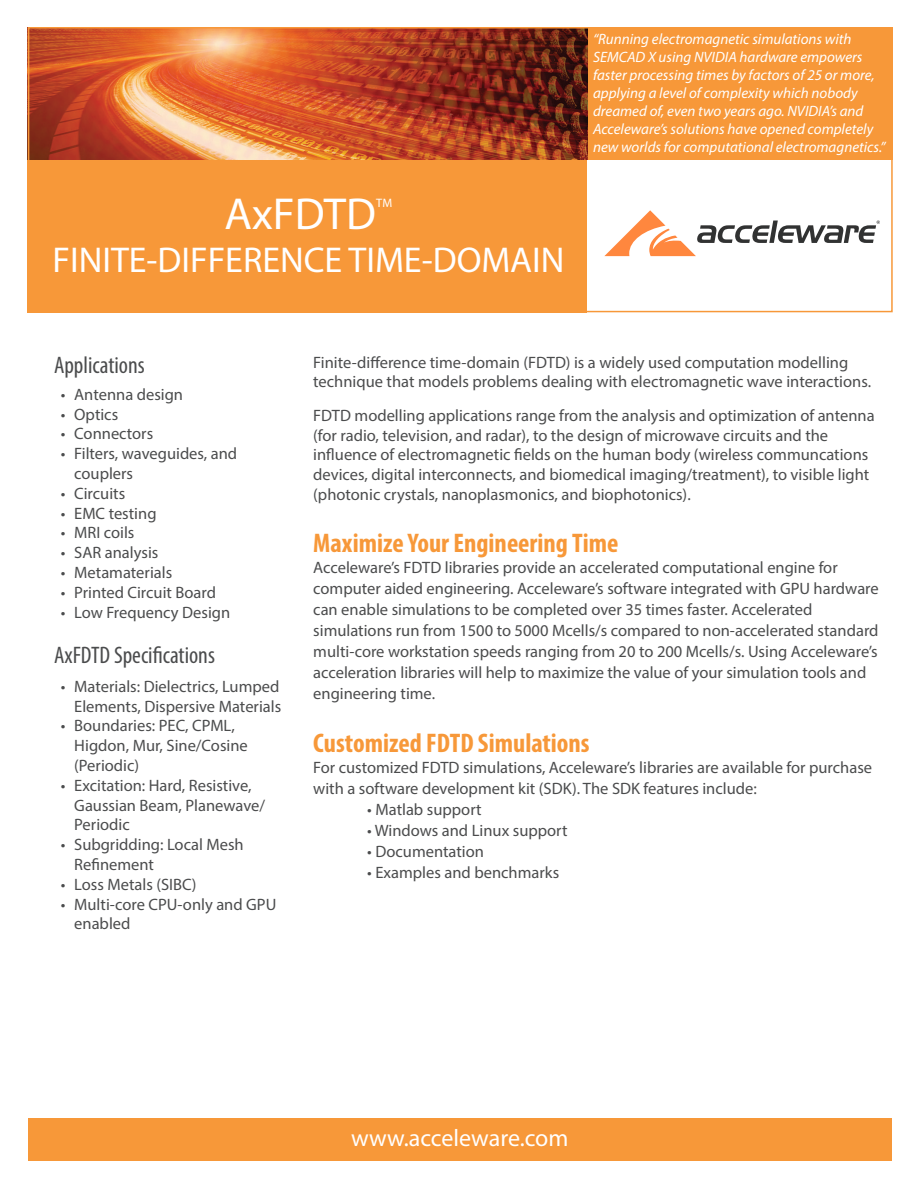
<style>
.page{position:relative;width:918px;height:1188px;background:#fff}
.page>*{position:absolute;margin:0;border:0;box-sizing:border-box;transform-origin:0 0}
.t1{font:45px "Myriad Pro";color:#fff}
.t2{font:36px "Myriad Pro";color:#fff}
.t3{font:700 condensed 27px "Myriad Pro";color:#f79839}
.t4{font:condensed 24px "Myriad Pro";color:#4b4c4d}
.t5{font:24px "Myriad Pro";color:#fff}
.t6{font:16.5px/19.8px "Myriad Pro";color:#4b4c4d}
.t7{font:italic 15px/18px "Myriad Pro";color:#fff}
.t8{font:12.3px "Myriad Pro";color:#fff}
</style>
<div class="page">
<div style="left:28px;top:1118px;width:864px;height:43px;background:#f79839"></div>
<div style="left:587px;top:27px;width:306px;height:133px;background:#f79839"></div>
<img style="left:31px;top:30px;width:556px;height:130px">
<div style="left:28px;top:160px;width:559px;height:152px;background:#f79839"></div>
<svg style="left:604px;top:210px;width:276px;height:46px"></svg>
<div style="left:28px;top:27px;width:865px;height:285px;border:2px solid #f79839"></div>
<p class="t1" style="left:225px;top:186px;width:153px">AxFDTD</p>
<p class="t8" style="left:376px;top:195px;width:18px">TM</p>
<p class="t2" style="left:53px;top:237px;width:513px">FINITE-DIFFERENCE TIME-DOMAIN</p>
<p class="t7" style="left:593px;top:30px;width:294px">“Running electromagnetic simulations with SEMCAD X using NVIDIA hardware empowers faster processing times by factors of 25 or more, applying a level of complexity which nobody dreamed of, even two years ago. NVIDIA’s and Acceleware’s solutions have opened completely new worlds for computational electromagnetics.”</p>
<p class="t4" style="left:54px;top:351px;width:92px">Applications</p>
<p class="t6" style="left:61px;top:384px;width:124px">• Antenna design</p>
<p class="t6" style="left:61px;top:404px;width:59px">• Optics</p>
<p class="t6" style="left:61px;top:424px;width:94px">• Connectors</p>
<p class="t6" style="left:74px;top:444px;width:165px;text-indent:-14px">• Filters, waveguides, and couplers</p>
<p class="t6" style="left:61px;top:483px;width:66px">• Circuits</p>
<p class="t6" style="left:61px;top:503px;width:97px">• EMC testing</p>
<p class="t6" style="left:61px;top:523px;width:75px">• MRI coils</p>
<p class="t6" style="left:61px;top:543px;width:99px">• SAR analysis</p>
<p class="t6" style="left:61px;top:562px;width:113px">• Metamaterials</p>
<p class="t6" style="left:61px;top:582px;width:157px">• Printed Circuit Board</p>
<p class="t6" style="left:61px;top:602px;width:171px">• Low Frequency Design</p>
<p class="t4" style="left:54px;top:641px;width:162px">AxFDTD Specifications</p>
<p class="t6" style="left:61px;top:676px;width:222px;text-align:right">• Materials: Dielectrics, Lumped<br>Elements, Dispersive Materials</p>
<p class="t6" style="left:74px;top:716px;width:175px;text-indent:-14px">• Boundaries: PEC, CPML,<br>Higdon, Mur, Sine/Cosine (Periodic)</p>
<p class="t6" style="left:74px;top:775px;width:192px;text-indent:-14px">• Excitation: Hard, Resistive,<br>Gaussian Beam, Planewave/<br>Periodic</p>
<p class="t6" style="left:74px;top:834px;width:171px;text-indent:-14px">• Subgridding: Local Mesh<br>Refinement</p>
<p class="t6" style="left:61px;top:874px;width:137px">• Loss Metals (SIBC)</p>
<p class="t6" style="left:74px;top:894px;width:204px;text-indent:-14px">• Multi-core CPU-only and GPU enabled</p>
<p class="t6" style="left:313px;top:352px;width:559px">Finite-difference time-domain (FDTD) is a widely used computation modelling technique that models problems dealing with electromagnetic wave interactions.</p>
<p class="t6" style="left:313px;top:405px;width:563px">FDTD modelling applications range from the analysis and optimization of antenna (for radio, television, and radar), to the design of microwave circuits and the influence of electromagnetic fields on the human body (wireless communcations devices, digital interconnects, and biomedical imaging/treatment), to visible light (photonic crystals, nanoplasmonics, and biophotonics).</p>
<p class="t3" style="left:313px;top:526px;width:307px">Maximize Your Engineering Time</p>
<p class="t6" style="left:313px;top:557px;width:567px;line-height:21px">Acceleware’s FDTD libraries provide an accelerated computational engine for computer aided engineering. Acceleware’s software integrated with GPU hardware can enable simulations to be completed over 35 times faster. Accelerated simulations run from 1500 to 5000 Mcells/s compared to non-accelerated standard multi-core workstation speeds ranging from 20 to 200 Mcells/s. Using Acceleware’s acceleration libraries will help to maximize the value of your simulation tools and engineering time.</p>
<p class="t3" style="left:313px;top:726px;width:278px">Customized FDTD Simulations</p>
<p class="t6" style="left:313px;top:757px;width:560px;line-height:21px">For customized FDTD simulations, Acceleware’s libraries are available for purchase with a software development kit (SDK). The SDK features include:</p>
<p class="t6" style="left:367px;top:799px;width:116px">• Matlab support</p>
<p class="t6" style="left:367px;top:820px;width:202px">• Windows and Linux support</p>
<p class="t6" style="left:367px;top:841px;width:118px">• Documentation</p>
<p class="t6" style="left:367px;top:862px;width:193px">• Examples and benchmarks</p>
<p class="t5" style="left:351px;top:1123px;width:219px">www.acceleware.com</p>
</div>
